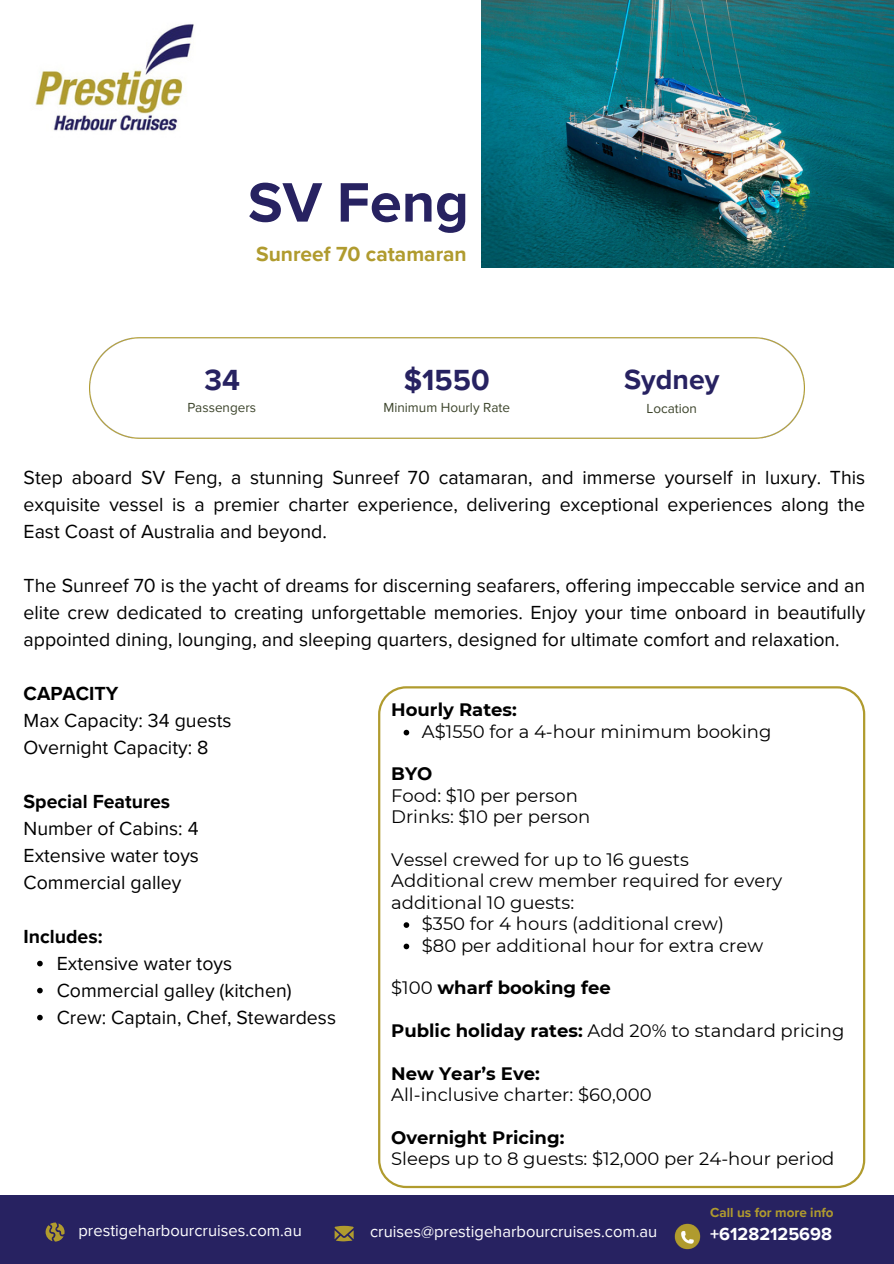
<style>
.page{position:relative;width:894px;height:1264px;background:#fff}
.page>*{position:absolute;margin:0;border:0;box-sizing:border-box;transform-origin:0 0}
.t1{font:700 57.6px "Proxima Nova";color:#272261}
.t2{font:700 30px "Proxima Nova";color:#272261}
.t3{font:700 28.5px "Proxima Nova";color:#272261}
.t4{font:700 21px "Proxima Nova";color:#b09b2e}
.t5{font:19.5px/27px "Proxima Nova";color:#000;text-align:justify}
.t6{font:700 19.5px "Proxima Nova";color:#000}
.t7{font:18px/21.3px "Montserrat";color:#000}
.t8{font:700 18px "Montserrat";color:#000}
.t9{font:700 18px "Proxima Nova";color:#fff}
.t10{font:16.5px "Proxima Nova";color:#fff}
.t11{font:13.5px "Proxima Nova";color:#3c442b}
.t12{font:700 13.5px "Proxima Nova";color:#b09b2e}
.s1{font-weight:700}
.s2{font-weight:400}
</style>
<div class="page">
<div style="left:0;top:1195px;width:893px;height:68px;background:#272261"></div>
<svg style="left:46px;top:1222px;width:19px;height:19px"></svg>
<svg style="left:334px;top:1225px;width:19px;height:16px"></svg>
<img style="left:674px;top:1223px;width:27px;height:27px">
<img style="left:35px;top:24px;width:159px;height:107px">
<img style="left:89px;top:337px;width:715px;height:102px">
<svg style="left:37px;top:960px;width:6px;height:6px"></svg>
<svg style="left:37px;top:987px;width:6px;height:6px"></svg>
<svg style="left:37px;top:1014px;width:6px;height:6px"></svg>
<svg style="left:378px;top:686px;width:487px;height:502px"></svg>
<img style="left:482px;top:0;width:411px;height:268px">
<svg style="left:403px;top:729px;width:6px;height:6px"></svg>
<svg style="left:403px;top:922px;width:6px;height:5px"></svg>
<svg style="left:403px;top:943px;width:6px;height:6px"></svg>
<h3 class="t1" style="left:248px;top:169px;width:222px">SV Feng</h3>
<h6 class="t4" style="left:256px;top:242px;width:212px">Sunreef 70 catamaran</h6>
<p class="t2" style="left:204px;top:362px;width:37px">34</p>
<p class="t2" style="left:404px;top:362px;width:87px">$1550</p>
<h6 class="t3" style="left:624px;top:362px;width:97px">Sydney</h6>
<p class="t11" style="left:646px;top:401px;width:52px">Location</p>
<p class="t11" style="left:187px;top:399px;width:70px">Passengers</p>
<p class="t11" style="left:383px;top:399px;width:128px">Minimum Hourly Rate</p>
<p class="t5" style="left:24px;top:464px;width:842px">Step aboard SV Feng, a stunning Sunreef 70 catamaran, and immerse yourself in luxury. This exquisite vessel is a premier charter experience, delivering exceptional experiences along the East Coast of Australia and beyond.</p>
<p class="t5" style="left:24px;top:572px;width:842px">The Sunreef 70 is the yacht of dreams for discerning seafarers, offering impeccable service and an elite crew dedicated to creating unforgettable memories. Enjoy your time onboard in beautifully appointed dining, lounging, and sleeping quarters, designed for ultimate comfort and relaxation.</p>
<p class="t5" style="left:24px;top:680px;width:209px;text-align:left"><span class="s1">CAPACITY<br></span>Max Capacity: 34 guests<br>Overnight Capacity: 8</p>
<p class="t5" style="left:24px;top:788px;width:177px;text-align:left"><span class="s1">Special Features<br></span>Number of Cabins: 4<br>Extensive water toys<br>Commercial galley</p>
<p class="t6" style="left:24px;top:924px;width:80px">Includes:</p>
<h2 class="t5" style="left:57px;top:950px;width:177px">Extensive water toys</h2>
<p class="t5" style="left:57px;top:977px;width:236px">Commercial galley (kitchen)</p>
<p class="t5" style="left:57px;top:1004px;width:281px">Crew: Captain, Chef, Stewardess</p>
<p class="t8" style="left:391px;top:699px;width:127px">Hourly Rates:</p>
<p class="t7" style="left:421px;top:720px;width:351px">A$1550 for a 4-hour minimum booking</p>
<p class="t8" style="left:391px;top:763px;width:43px">BYO</p>
<h6 class="t7" style="left:391px;top:784px;width:188px">Food: $10 per person</h6>
<h6 class="t7" style="left:391px;top:806px;width:201px">Drinks: $10 per person</h6>
<p class="t7" style="left:391px;top:848px;width:392px">Vessel crewed for up to 16 guests<br>Additional crew member required for every additional 10 guests:</p>
<h6 class="t7" style="left:421px;top:913px;width:303px">$350 for 4 hours (additional crew)</h6>
<p class="t7" style="left:421px;top:934px;width:343px">$80 per additional hour for extra crew</p>
<h6 class="t8" style="left:391px;top:976px;width:221px"><span class="s2">$100</span> wharf booking fee</h6>
<h6 class="t7" style="left:391px;top:1019px;width:454px"><span class="s1">Public holiday rates:</span> Add 20% to standard pricing</h6>
<p class="t8" style="left:391px;top:1062px;width:150px">New Year’s Eve:</p>
<p class="t7" style="left:391px;top:1084px;width:262px">All-inclusive charter: $60,000</p>
<p class="t7" style="left:391px;top:1126px;width:444px"><span class="s1">Overnight Pricing:<br></span>Sleeps up to 8 guests: $12,000 per 24-hour period</p>
<h4 class="t12" style="left:710px;top:1204px;width:125px">Call us for more info</h4>
<h4 class="t10" style="left:78px;top:1220px;width:225px">prestigeharbourcruises.com.au</h4>
<h4 class="t10" style="left:370px;top:1221px;width:289px">cruises@prestigeharbourcruises.com.au</h4>
<h4 class="t9" style="left:710px;top:1223px;width:123px">+61282125698</h4>
</div>
